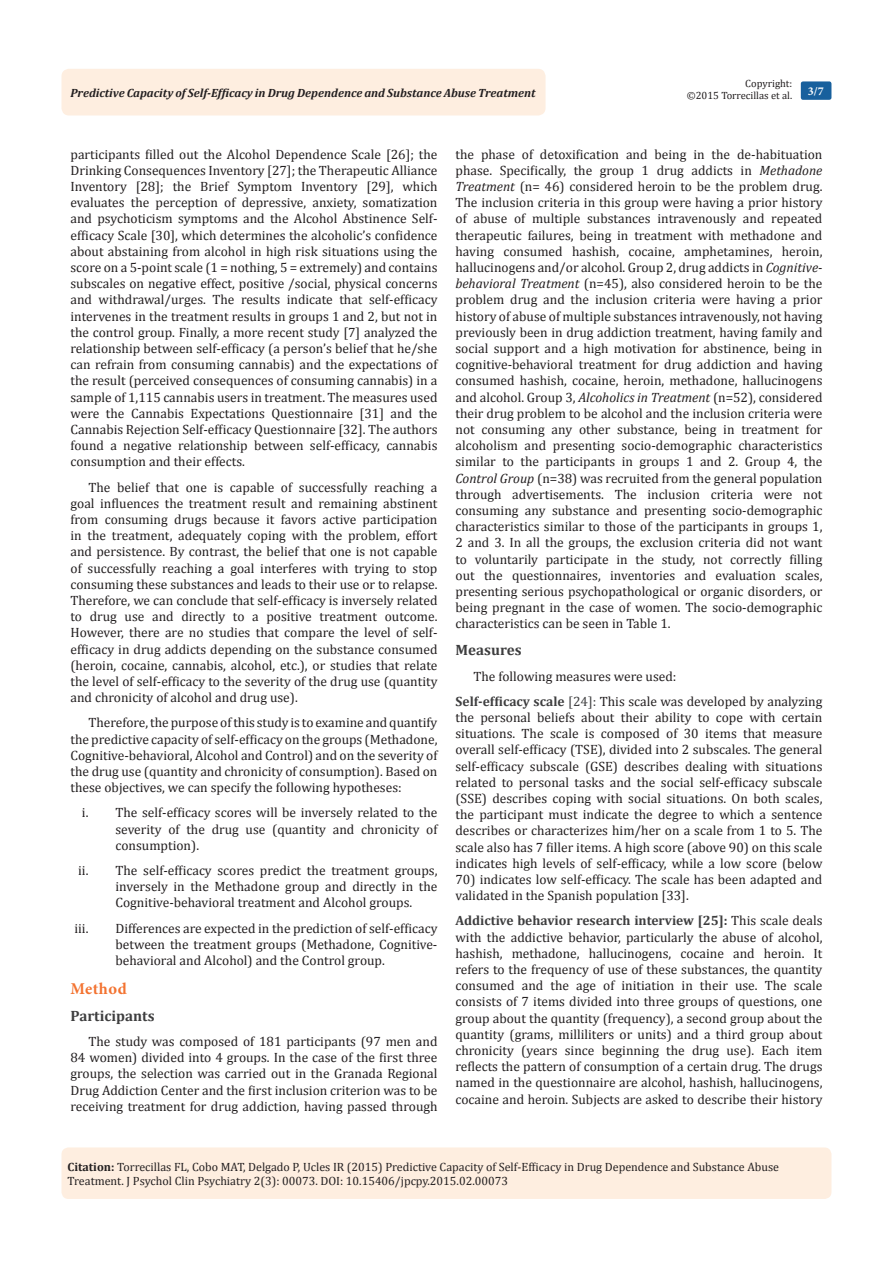
<style>
.page{position:relative;width:893px;height:1263px;background:#fff}
.page>*{position:absolute;margin:0;border:0;box-sizing:border-box;transform-origin:0 0}
.t1{font:700 16.5px "Minion Pro";letter-spacing:.025em;color:#f37331}
.List_Paragraph{font:700 15px "Cambria";color:#3e3e3f}
.List_Paragraph-2{font:13.5px/16.2px "Cambria";color:#231f20;text-align:justify}
.t2{font:12px/14.4px "Cambria";color:#231f20}
.t3{font:italic 700 12px "Cambria";color:#231f20}
.t4{font:700 12px "Minion Pro";color:#fff}
.t5{font:10.5px "Cambria";color:#231f20}
.s1{font-style:italic}
.s2{font-weight:700;color:#3e3e3f}
.s3{color:#3e3e3f}
.s4{font-weight:700}
</style>
<div class="page">
<div style="left:62px;top:69px;width:484px;height:47px;background:#feeee0;border-radius:8px"></div>
<div style="left:62px;top:1147px;width:769px;height:52px;background:#feeee0;border-radius:7px"></div>
<div style="left:801px;top:81px;width:30px;height:19px;background:#18609d;border-radius:2px"></div>
<p class="t3" style="left:70px;top:84px;width:467px">Predictive Capacity of Self-Efficacy in Drug Dependence and Substance Abuse Treatment</p>
<p class="t5" style="left:745px;top:77px;width:48px">Copyright:</p>
<p class="t5" style="left:687px;top:89px;width:107px">©2015 Torrecillas et al.</p>
<p class="t4" style="left:808px;top:83px;width:17px">3/7</p>
<p class="List_Paragraph-2" style="left:70px;top:146px;width:368px">participants filled out the Alcohol Dependence Scale [26]; the Drinking Consequences Inventory [27]; the Therapeutic Alliance Inventory [28]; the Brief Symptom Inventory [29], which evaluates the perception of depressive, anxiety, somatization and psychoticism symptoms and the Alcohol Abstinence Self&shy;efficacy Scale [30], which determines the alcoholic’s confidence about abstaining from alcohol in high risk situations using the score on a 5-point scale (1 = nothing, 5 = extremely) and contains subscales on negative effect, positive /social, physical concerns and withdrawal/urges. The results indicate that self-efficacy intervenes in the treatment results in groups 1 and 2, but not in the control group. Finally, a more recent study [7] analyzed the relationship between self-efficacy (a person’s belief that he/she can refrain from consuming cannabis) and the expectations of the result (perceived consequences of consuming cannabis) in a sample of 1,115 cannabis users in treatment. The measures used were the Cannabis Expectations Questionnaire [31] and the Cannabis Rejection Self-efficacy Questionnaire [32]. The authors found a negative relationship between self-efficacy, cannabis consumption and their effects.</p>
<p class="List_Paragraph-2" style="left:70px;top:479px;width:368px;text-indent:18px">The belief that one is capable of successfully reaching a goal influences the treatment result and remaining abstinent from consuming drugs because it favors active participation in the treatment, adequately coping with the problem, effort and persistence. By contrast, the belief that one is not capable of successfully reaching a goal interferes with trying to stop consuming these substances and leads to their use or to relapse.<br>Therefore, we can conclude that self-efficacy is inversely related to drug use and directly to a positive treatment outcome.<br>However, there are no studies that compare the level of self&shy;efficacy in drug addicts depending on the substance consumed (heroin, cocaine, cannabis, alcohol, etc.), or studies that relate the level of self-efficacy to the severity of the drug use (quantity and chronicity of alcohol and drug use).</p>
<p class="List_Paragraph-2" style="left:70px;top:715px;width:368px;text-indent:18px">Therefore, the purpose of this study is to examine and quantify the predictive capacity of self-efficacy on the groups (Methadone, Cognitive-behavioral, Alcohol and Control) and on the severity of the drug use (quantity and chronicity of consumption). Based on these objectives, we can specify the following hypotheses:</p>
<p class="List_Paragraph-2" style="left:116px;top:805px;width:323px;text-indent:-34px">i. The self-efficacy scores will be inversely related to the severity of the drug use (quantity and chronicity of consumption).</p>
<p class="List_Paragraph-2" style="left:116px;top:862px;width:323px;text-indent:-37px">ii. The self-efficacy scores predict the treatment groups, inversely in the Methadone group and directly in the Cognitive-behavioral treatment and Alcohol groups.</p>
<p class="List_Paragraph-2" style="left:74px;top:920px;width:16px">iii.</p>
<p class="List_Paragraph-2" style="left:116px;top:920px;width:323px">Differences are expected in the prediction of self-efficacy between the treatment groups (Methadone, Cognitive&shy;behavioral and Alcohol) and the Control group.</p>
<p class="t1" style="left:70px;top:977px;width:58px">Method</p>
<p class="List_Paragraph" style="left:70px;top:1005px;width:86px">Participants</p>
<p class="List_Paragraph-2" style="left:70px;top:1033px;width:368px;text-indent:18px">The study was composed of 181 participants (97 men and 84 women) divided into 4 groups. In the case of the first three groups, the selection was carried out in the Granada Regional Drug Addiction Center and the first inclusion criterion was to be receiving treatment for drug addiction, having passed through</p>
<p class="List_Paragraph-2" style="left:455px;top:146px;width:368px">the phase of detoxification and being in the de-habituation phase. Specifically, the group 1 drug addicts in <span class="s1">Methadone Treatment</span> (n= 46) considered heroin to be the problem drug.<br>The inclusion criteria in this group were having a prior history of abuse of multiple substances intravenously and repeated therapeutic failures, being in treatment with methadone and having consumed hashish, cocaine, amphetamines, heroin, hallucinogens and/or alcohol. Group 2, drug addicts in <span class="s1">Cognitive&shy;behavioral Treatment</span> (n=45), also considered heroin to be the problem drug and the inclusion criteria were having a prior history of abuse of multiple substances intravenously, not having previously been in drug addiction treatment, having family and social support and a high motivation for abstinence, being in cognitive-behavioral treatment for drug addiction and having consumed hashish, cocaine, heroin, methadone, hallucinogens and alcohol. Group 3, <span class="s1">Alcoholics in Treatment</span> (n=52), considered their drug problem to be alcohol and the inclusion criteria were not consuming any other substance, being in treatment for alcoholism and presenting socio-demographic characteristics similar to the participants in groups 1 and 2. Group 4, the <span class="s1">Control Group</span> (n=38) was recruited from the general population through advertisements. The inclusion criteria were not consuming any substance and presenting socio-demographic characteristics similar to those of the participants in groups 1, 2 and 3. In all the groups, the exclusion criteria did not want to voluntarily participate in the study, not correctly filling out the questionnaires, inventories and evaluation scales, presenting serious psychopathological or organic disorders, or being pregnant in the case of women. The socio-demographic characteristics can be seen in Table 1.</p>
<p class="List_Paragraph" style="left:455px;top:640px;width:68px">Measures</p>
<p class="List_Paragraph-2" style="left:473px;top:668px;width:205px">The following measures were used:</p>
<p class="List_Paragraph-2" style="left:455px;top:693px;width:368px"><span class="s2">Self-efficacy scale</span> <span class="s3">[24]:</span> This scale was developed by analyzing the personal beliefs about their ability to cope with certain situations. The scale is composed of 30 items that measure overall self-efficacy (TSE), divided into 2 subscales. The general self-efficacy subscale (GSE) describes dealing with situations related to personal tasks and the social self-efficacy subscale (SSE) describes coping with social situations. On both scales, the participant must indicate the degree to which a sentence describes or characterizes him/her on a scale from 1 to 5. The scale also has 7 filler items. A high score (above 90) on this scale indicates high levels of self-efficacy, while a low score (below</p>
<p class="List_Paragraph-2" style="left:455px;top:871px;width:368px">70) indicates low self-efficacy. The scale has been adapted and validated in the Spanish population [33].</p>
<p class="List_Paragraph-2" style="left:455px;top:913px;width:368px"><span class="s2">Addictive behavior research interview [25]:</span> This scale deals with the addictive behavior, particularly the abuse of alcohol, hashish, methadone, hallucinogens, cocaine and heroin. It refers to the frequency of use of these substances, the quantity consumed and the age of initiation in their use. The scale consists of 7 items divided into three groups of questions, one group about the quantity (frequency), a second group about the quantity (grams, milliliters or units) and a third group about chronicity (years since beginning the drug use). Each item reflects the pattern of consumption of a certain drug. The drugs named in the questionnaire are alcohol, hashish, hallucinogens, cocaine and heroin. Subjects are asked to describe their history</p>
<p class="t2" style="left:68px;top:1159px;width:713px"><span class="s4">Citation:</span> Torrecillas FL, Cobo MAT, Delgado P, Ucles IR (2015) Predictive Capacity of Self-Efficacy in Drug Dependence and Substance Abuse<br>Treatment. J Psychol Clin Psychiatry 2(3): 00073. DOI: 10.15406/jpcpy.2015.02.00073</p>
</div>
